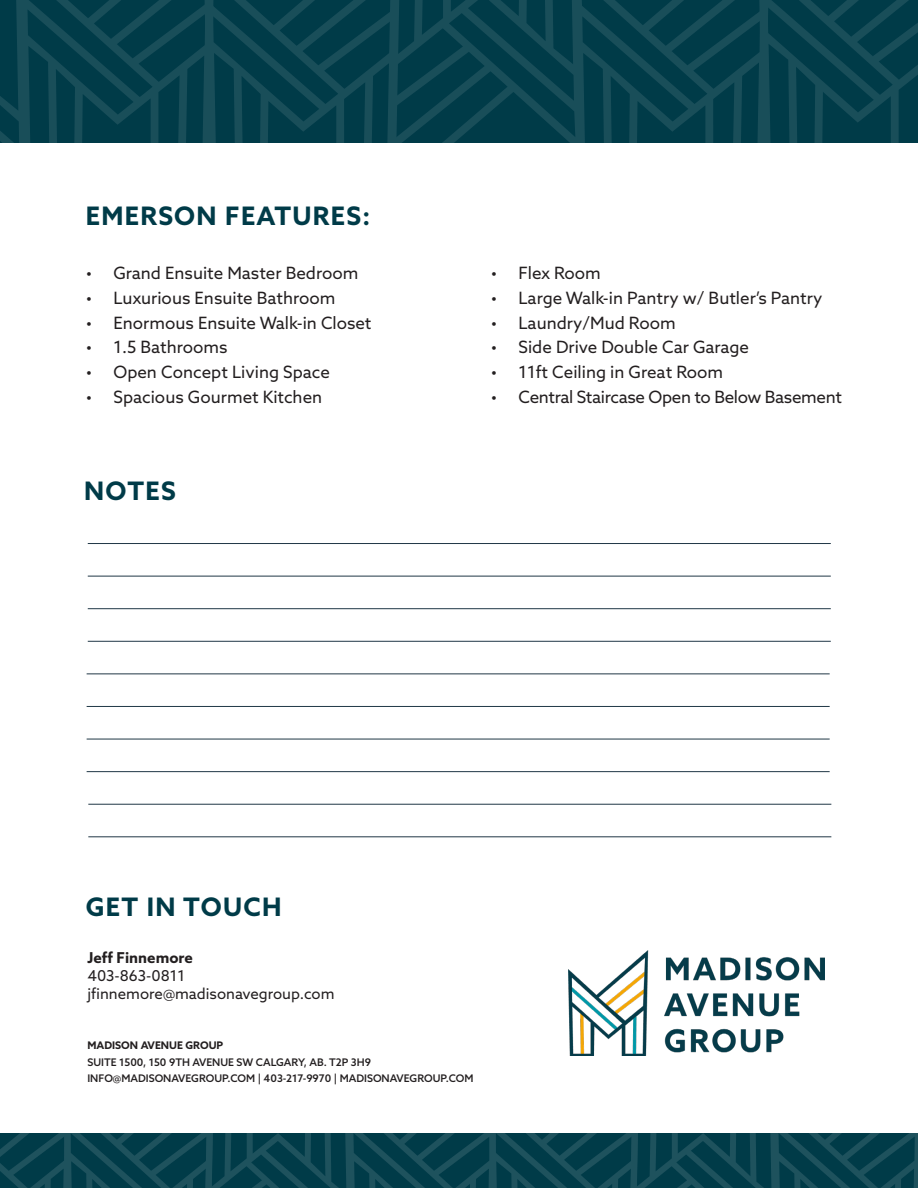
<style>
.page{position:relative;width:918px;height:1188px;background:#fff}
.page>*{position:absolute;margin:0;border:0;box-sizing:border-box;transform-origin:0 0}
.Page_Header_-_Black{font:700 25.5px "Azo Sans";letter-spacing:.05em;color:#003b48}
.t1{font:16.95px "Azo Sans";color:#231f20}
.t2{font:16.95px "Azo Sans";letter-spacing:-.02em;color:#231f20}
.t3{font:15px "Azo Sans";color:#231f20}
.t4{font:700 15px "Azo Sans";color:#231f20}
.t5{font:500 10.5px/16.5px "Azo Sans";color:#231f20}
.s1{font-weight:700}
</style>
<div class="page">
<svg style="left:0;top:1133px;width:918px;height:55px;background:#0a424f"></svg>
<svg style="left:0;top:0;width:918px;height:143px;background:#08414d"></svg>
<hr style="left:88px;top:543px;width:743px;height:1px;background:#203746">
<hr style="left:88px;top:576px;width:743px;height:1px;background:#203746">
<hr style="left:88px;top:608px;width:743px;height:1px;background:#203746">
<hr style="left:88px;top:641px;width:743px;height:1px;background:#203746">
<hr style="left:87px;top:674px;width:743px;height:1px;background:#203746">
<hr style="left:87px;top:706px;width:743px;height:1px;background:#203746">
<hr style="left:87px;top:739px;width:743px;height:1px;background:#203746">
<hr style="left:87px;top:771px;width:743px;height:1px;background:#203746">
<hr style="left:88px;top:804px;width:743px;height:1px;background:#203746">
<hr style="left:88px;top:837px;width:743px;height:1px;background:#203746">
<img style="left:569px;top:951px;width:255px;height:105px">
<p class="Page_Header_-_Black" style="left:86px;top:199px;width:286px">EMERSON FEATURES:</p>
<p class="t1" style="left:86px;top:262px;width:274px">• Grand Ensuite Master Bedroom</p>
<p class="t1" style="left:86px;top:287px;width:251px">• Luxurious Ensuite Bathroom</p>
<p class="t1" style="left:86px;top:312px;width:287px">• Enormous Ensuite Walk-in Closet</p>
<p class="t1" style="left:86px;top:336px;width:143px">• 1.5 Bathrooms</p>
<p class="t1" style="left:86px;top:361px;width:246px">• Open Concept Living Space</p>
<p class="t1" style="left:86px;top:386px;width:238px">• Spacious Gourmet Kitchen</p>
<p class="Page_Header_-_Black" style="left:84px;top:474px;width:93px">NOTES</p>
<p class="t1" style="left:491px;top:262px;width:112px">• Flex Room</p>
<p class="t1" style="left:491px;top:287px;width:333px">• Large Walk-in Pantry w/ Butler’s Pantry</p>
<p class="t1" style="left:491px;top:312px;width:186px">• Laundry/Mud Room</p>
<p class="t1" style="left:491px;top:336px;width:260px">• Side Drive Double Car Garage</p>
<p class="t1" style="left:491px;top:361px;width:234px">• 11ft Ceiling in Great Room</p>
<p class="t2" style="left:491px;top:386px;width:353px">• Central Staircase Open to Below Basement</p>
<p class="Page_Header_-_Black" style="left:86px;top:890px;width:197px">GET IN TOUCH</p>
<p class="t4" style="left:87px;top:948px;width:107px">Jeff Finnemore</p>
<p class="t3" style="left:87px;top:966px;width:99px">403-863-0811</p>
<p class="t3" style="left:87px;top:984px;width:249px">jfinnemore@madisonavegroup.com</p>
<p class="t5" style="left:87px;top:1037px;width:285px"><span class="s1">MADISON AVENUE GROUP<br></span>SUITE 1500, 150 9TH AVENUE SW CALGARY, AB. T2P 3H9</p>
<p class="t5" style="left:87px;top:1070px;width:388px">INFO@MADISONAVEGROUP.COM | 403-217-9970 | MADISONAVEGROUP.COM</p>
</div>
